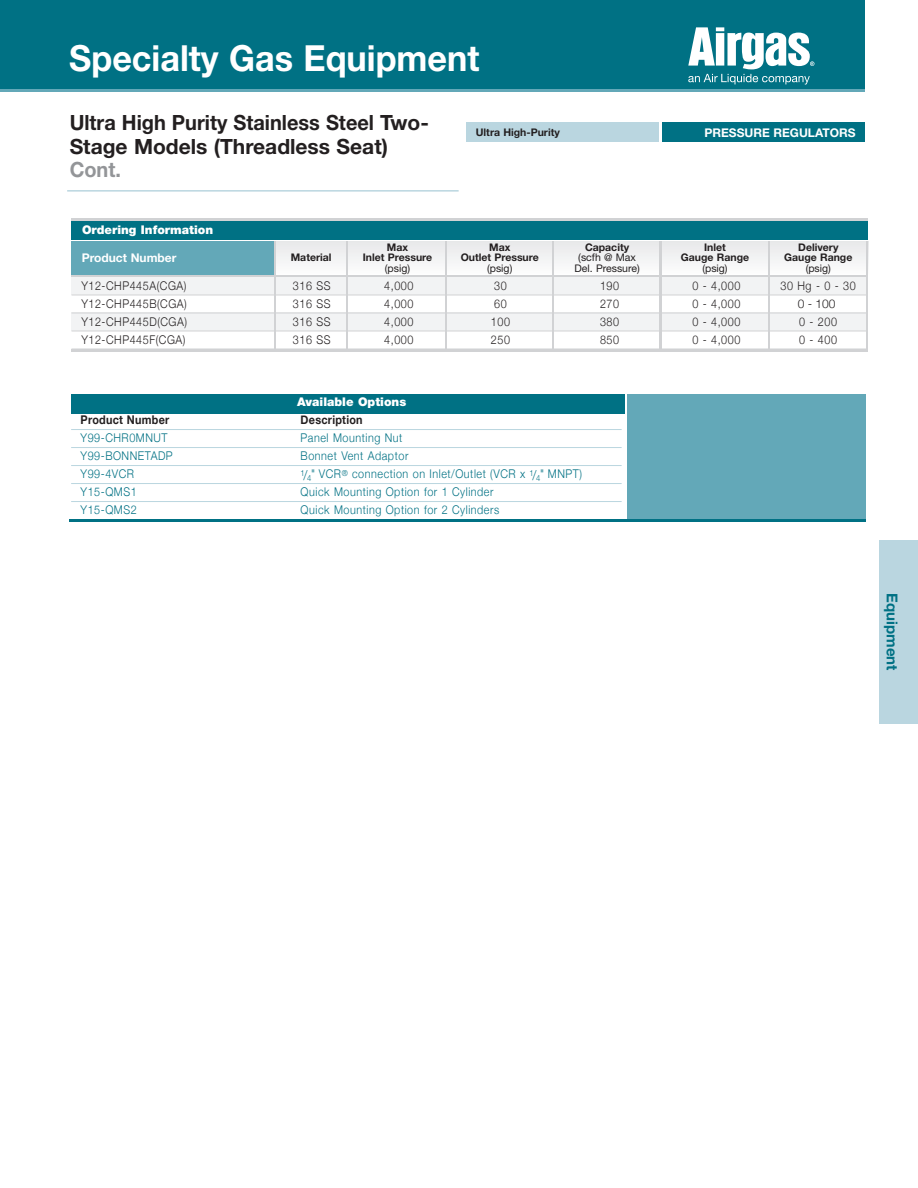
<style>
.page{position:relative;width:918px;height:1188px;background:#fff}
.page>*{position:absolute;margin:0;border:0;box-sizing:border-box;transform-origin:0 0}
.t1{font:700 36px "Helvetica Neue";color:#fff;scale:.95 1}
.t2{font:700 21px/23.4px "Helvetica Neue";color:#231f20;scale:.95 1}
.t3{font:700 15px "Helvetica Neue";color:#007184}
.t4{font:300 12px "Helvetica Neue";letter-spacing:.05em;color:#007184;scale:.9 1}
.t5{font:300 12px "Helvetica Neue";letter-spacing:.05em;color:#231f20;scale:.9 1}
.t6{font:900 12px "Helvetica Neue";color:#fff}
.t7{font:700 12px "Helvetica Neue";color:#fff}
.t8{font:700 12px "Helvetica Neue";letter-spacing:.025em;color:#231f20;scale:.9 1}
.t9{font:300 12px "Helvetica Neue";letter-spacing:.05em;color:#231f20}
.t10{font:700 10.5px/10.5px "Helvetica Neue";color:#231f20;text-align:center}
.t11{font:10.5px/10.5px "Helvetica Neue";color:#231f20;text-align:center}
.s1{color:#939598}
.s2{font-weight:400}
.s3{font-weight:700}
.s4{font-size:13.5px}
</style>
<div class="page">
<div style="left:0;top:0;width:865px;height:91px;background:#007184"></div>
<hr style="left:0;top:89px;width:865px;height:3px;background:#63a8b8">
<div style="left:880px;top:540px;width:38px;height:184px;background:#bad6e0"></div>
<div style="left:72px;top:313px;width:796px;height:18px;background:#f2f3f4"></div>
<div style="left:466px;top:123px;width:193px;height:19px;background:#bad6e0"></div>
<div style="left:662px;top:123px;width:202px;height:19px;background:#007184"></div>
<hr style="left:67px;top:190px;width:392px;height:2px;background:#bad6e0">
<div style="left:627px;top:394px;width:239px;height:126px;background:#63a8b8"></div>
<div style="left:71px;top:394px;width:553px;height:20px;background:#007184"></div>
<hr style="left:71px;top:429px;width:551px;height:1px;background:#bad6e0">
<hr style="left:71px;top:447px;width:551px;height:1px;background:#bad6e0">
<hr style="left:71px;top:465px;width:551px;height:1px;background:#bad6e0">
<hr style="left:71px;top:483px;width:551px;height:1px;background:#bad6e0">
<hr style="left:71px;top:501px;width:551px;height:1px;background:#bad6e0">
<hr style="left:70px;top:520px;width:796px;height:2px;background:#007184">
<div style="left:72px;top:276px;width:796px;height:19px;background:#f2f3f4"></div>
<hr style="left:71px;top:295px;width:796px;height:1px;background:#d1d2d4">
<hr style="left:71px;top:313px;width:796px;height:1px;background:#d1d2d4">
<hr style="left:71px;top:331px;width:796px;height:1px;background:#d1d2d4">
<hr style="left:71px;top:349px;width:796px;height:1px;background:#d1d2d4">
<hr style="left:72px;top:349px;width:796px;height:3px;background:#d1d2d4">
<div style="left:275px;top:241px;width:593px;height:33px;background:#f2f3f4"></div>
<div style="left:72px;top:221px;width:796px;height:19px;background:#007184"></div>
<div style="left:72px;top:241px;width:202px;height:34px;background:#63a8b8"></div>
<hr style="left:347px;top:241px;width:1px;height:36px;background:#d1d2d4">
<hr style="left:72px;top:218px;width:796px;height:2px;background:#d1d2d4">
<hr style="left:72px;top:275px;width:796px;height:2px;background:#d1d2d4">
<hr style="left:274px;top:241px;width:1px;height:109px;background:#d1d2d4">
<hr style="left:347px;top:258px;width:1px;height:92px;background:#d1d2d4">
<hr style="left:445px;top:241px;width:2px;height:109px;background:#d1d2d4">
<hr style="left:552px;top:241px;width:2px;height:109px;background:#d1d2d4">
<hr style="left:660px;top:241px;width:2px;height:110px;background:#d1d2d4">
<hr style="left:768px;top:241px;width:2px;height:108px;background:#d1d2d4">
<hr style="left:866px;top:241px;width:2px;height:110px;background:#d1d2d4">
<svg style="left:688px;top:27px;width:126px;height:58px"></svg>
<p class="t1" style="left:69px;top:36px;width:433px">Specialty Gas Equipment</p>
<p class="t2" style="left:70px;top:111px;width:380px">Ultra High Purity Stainless Steel Two-<br>Stage Models (Threadless Seat)<br><span class="s1">Cont.</span></p>
<p class="t10" style="left:476px;top:127px;width:86px">Ultra High-Purity</p>
<p class="t7" style="left:704px;top:125px;width:153px">PRESSURE REGULATORS</p>
<p class="t6" style="left:82px;top:223px;width:133px">Ordering Information</p>
<p class="t7" style="left:82px;top:251px;width:96px">Product Number</p>
<p class="t10" style="left:784px;top:242px;width:70px">Delivery<br>Gauge Range <span class="s2">(psig)</span></p>
<p class="t10" style="left:363px;top:242px;width:71px">Max<br>Inlet Pressure <span class="s2">(psig)</span></p>
<p class="t11" style="left:575px;top:242px;width:67px"><span class="s3">Capacity </span>(scfh @ Max<br>Del. Pressure)</p>
<p class="t10" style="left:461px;top:242px;width:80px">Max<br>Outlet Pressure <span class="s2">(psig)</span></p>
<p class="t10" style="left:681px;top:242px;width:70px">Inlet<br>Gauge Range <span class="s2">(psig)</span></p>
<p class="t10" style="left:291px;top:252px;width:42px">Material</p>
<p class="t5" style="left:81px;top:276px;width:118px">Y12-CHP445A(CGA)</p>
<p class="t5" style="left:293px;top:276px;width:43px">316 SS</p>
<p class="t5" style="left:384px;top:276px;width:34px">4,000</p>
<p class="t5" style="left:494px;top:276px;width:15px">30</p>
<p class="t5" style="left:600px;top:276px;width:23px">190</p>
<p class="t5" style="left:692px;top:276px;width:55px">0 - 4,000</p>
<p class="t5" style="left:781px;top:276px;width:85px">30 Hg - 0 - 30</p>
<p class="t5" style="left:81px;top:294px;width:119px">Y12-CHP445B(CGA)</p>
<p class="t5" style="left:293px;top:294px;width:43px">316 SS</p>
<p class="t5" style="left:384px;top:294px;width:34px">4,000</p>
<p class="t5" style="left:494px;top:294px;width:15px">60</p>
<p class="t5" style="left:600px;top:294px;width:23px">270</p>
<p class="t5" style="left:692px;top:294px;width:55px">0 - 4,000</p>
<p class="t5" style="left:81px;top:312px;width:119px">Y12-CHP445D(CGA)</p>
<p class="t5" style="left:293px;top:312px;width:43px">316 SS</p>
<p class="t5" style="left:384px;top:312px;width:34px">4,000</p>
<p class="t5" style="left:491px;top:312px;width:23px">100</p>
<p class="t5" style="left:600px;top:312px;width:23px">380</p>
<p class="t5" style="left:692px;top:312px;width:55px">0 - 4,000</p>
<p class="t5" style="left:799px;top:312px;width:44px">0 - 200</p>
<p class="t5" style="left:81px;top:330px;width:117px">Y12-CHP445F(CGA)</p>
<p class="t5" style="left:293px;top:330px;width:43px">316 SS</p>
<p class="t5" style="left:384px;top:330px;width:34px">4,000</p>
<p class="t5" style="left:491px;top:330px;width:23px">250</p>
<p class="t5" style="left:600px;top:330px;width:23px">850</p>
<p class="t5" style="left:692px;top:330px;width:55px">0 - 4,000</p>
<p class="t5" style="left:799px;top:330px;width:44px">0 - 400</p>
<p class="t9" style="left:798px;top:296px;width:39px">0 - 100</p>
<p class="t6" style="left:297px;top:395px;width:111px">Available Options</p>
<p class="t8" style="left:81px;top:409px;width:100px">Product Number</p>
<p class="t8" style="left:301px;top:409px;width:70px">Description</p>
<p class="t4" style="left:81px;top:428px;width:98px">Y99-CHR0MNUT</p>
<p class="t4" style="left:301px;top:428px;width:115px">Panel Mounting Nut</p>
<p class="t4" style="left:81px;top:446px;width:104px">Y99-BONNETADP</p>
<p class="t4" style="left:301px;top:446px;width:121px">Bonnet Vent Adaptor</p>
<p class="t4" style="left:81px;top:464px;width:61px">Y99-4VCR</p>
<p class="t4" style="left:301px;top:464px;width:314px"><sup>1</sup><span class="s4">/</span><sub>4</sub>" VCR<sup>®</sup> connection on Inlet/Outlet (VCR x <sup>1</sup><span class="s4">/</span><sub>4</sub>" MNPT)</p>
<p class="t4" style="left:81px;top:482px;width:64px">Y15-QMS1</p>
<p class="t4" style="left:301px;top:482px;width:216px">Quick Mounting Option for 1 Cylinder</p>
<p class="t4" style="left:81px;top:500px;width:64px">Y15-QMS2</p>
<p class="t4" style="left:301px;top:500px;width:222px">Quick Mounting Option for 2 Cylinders</p>
<p class="t3" style="left:902px;top:593px;width:79px;rotate:90deg">Equipment</p>
</div>
